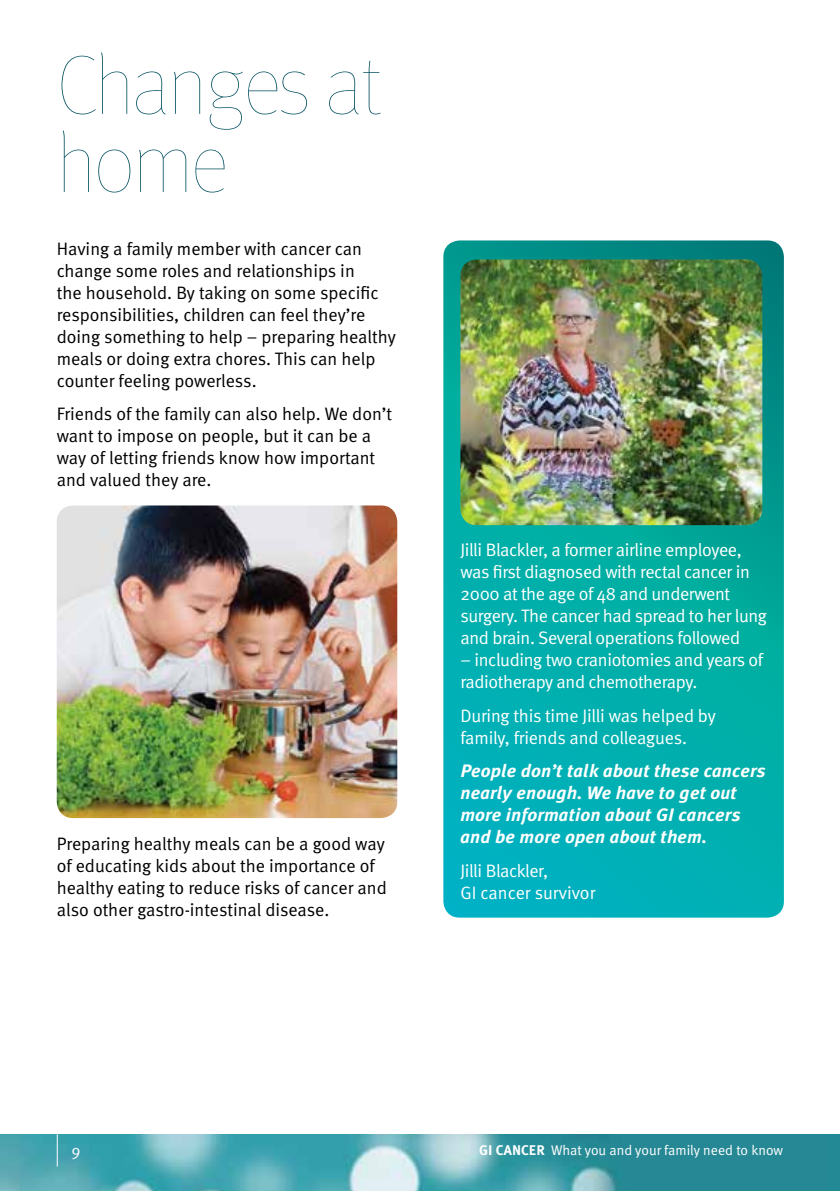
<style>
.page{position:relative;width:840px;height:1191px;background:#fff}
.page>*{position:absolute;margin:0;border:0;box-sizing:border-box;transform-origin:0 0}
.t1{font:84px/78px "Meta Pro Hair";letter-spacing:-.02em;color:#075363}
.t2{font:18px/22px "Meta Normal";color:#000}
.t3{font:18px/22px "Meta Normal";letter-spacing:-.02em;color:#fff}
.t4{font:italic 700 18px/22px "Meta Plus";letter-spacing:.01em;color:#fff}
.t5{font:16px "Meta Normal";color:#fff}
.t6{font:14px "Meta Normal";color:#fff}
.s1{font-family:"Meta Plus";font-weight:700}
</style>
<div class="page">
<img style="left:0;top:1134px;width:840px;height:57px">
<hr style="left:57px;top:1134px;width:1px;height:32px;background:#fff">
<img style="left:57px;top:505px;width:340px;height:313px">
<svg style="left:443px;top:240px;width:340px;height:677px;background:#01acaa"></svg>
<img style="left:460px;top:259px;width:301px;height:266px">
<h1 class="t1" style="left:57px;top:44px;width:327px">Changes at home</h1>
<p class="t2" style="left:57px;top:237px;width:340px">Having a family member with cancer can change some roles and relationships in<br>the household. By taking on some specific responsibilities, children can feel they’re doing something to help – preparing healthy meals or doing extra chores. This can help counter feeling powerless.</p>
<p class="t2" style="left:57px;top:402px;width:337px">Friends of the family can also help. We don’t want to impose on people, but it can be a way of letting friends know how important and valued they are.</p>
<p class="t2" style="left:57px;top:832px;width:331px">Preparing healthy meals can be a good way of educating kids about the importance of healthy eating to reduce risks of cancer and also other gastro-intestinal disease.</p>
<p class="t3" style="left:460px;top:539px;width:308px">Jilli Blackler, a former airline employee, was first diagnosed with rectal cancer in 2000 at the age of 48 and underwent surgery. The cancer had spread to her lung and brain. Several operations followed</p>
<p class="t3" style="left:460px;top:649px;width:304px">– including two craniotomies and years of radiotherapy and chemotherapy.</p>
<p class="t3" style="left:460px;top:704px;width:257px">During this time Jilli was helped by family, friends and colleagues.</p>
<p class="t4" style="left:460px;top:760px;width:306px">People don’t talk about these cancers nearly enough. We have to get out more information about GI cancers and be more open about them.</p>
<p class="t3" style="left:460px;top:859px;width:136px">Jilli Blackler,<br>GI cancer survivor</p>
<p class="t5" style="left:71px;top:1141px;width:11px">9</p>
<p class="t6" style="left:479px;top:1141px;width:305px"><span class="s1">GI CANCER</span> What you and your family need to know</p>
</div>
